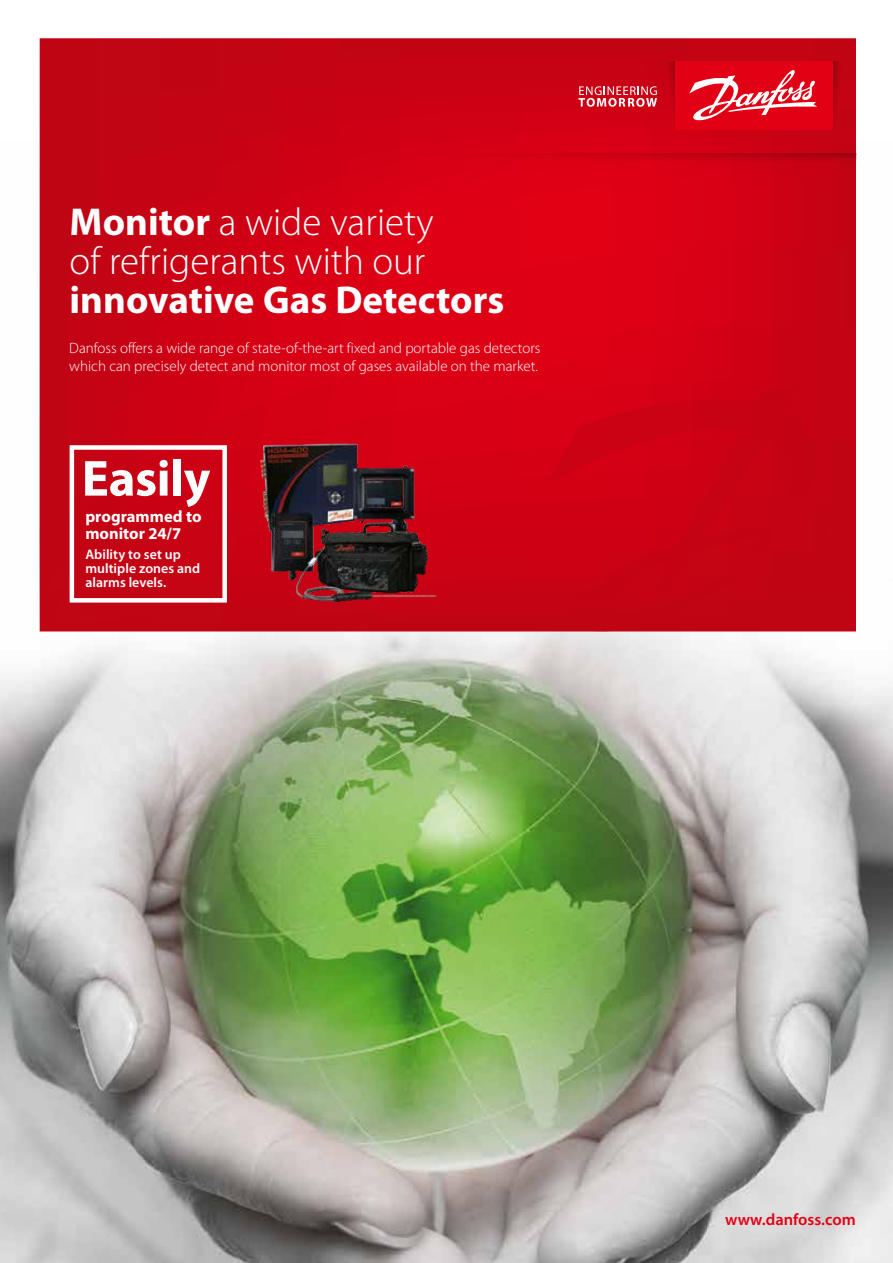
<style>
.page{position:relative;width:893px;height:1263px;background:#fff}
.page>*{position:absolute;margin:0;border:0;box-sizing:border-box;transform-origin:0 0}
.t1{font:700 51px "Myriad Pro";letter-spacing:-.01em;color:#fff}
.t2{font:300 39px/39px "Myriad Pro";color:#fff}
.t3{font:700 39px "Myriad Pro";color:#fff}
.t4{font:700 16.5px/16.5px "Myriad Pro";color:#fff}
.t5{font:600 16.5px "Myriad Pro";color:#e20015}
.t6{font:300 15px/18px "Myriad Pro";color:#fff}
.t7{font:600 13.8px/13.8px "Myriad Pro";letter-spacing:.005em;color:#fff}
.s1{font-weight:700}
</style>
<div class="page">
<img style="left:0;top:140px;width:893px;height:1123px">
<svg style="left:40px;top:38px;width:816px;height:593px;background:#ce0114"></svg>
<svg style="left:548px;top:370px;width:308px;height:261px;background:#c80214"></svg>
<svg style="left:833px;top:61px;width:13px;height:69px"></svg>
<svg style="left:359px;top:153px;width:497px;height:13px;background:#cd0013"></svg>
<div style="left:675px;top:61px;width:158px;height:69px;background:#e20015"></div>
<svg style="left:578px;top:61px;width:97px;height:69px;background:#ce1627"></svg>
<svg style="left:689px;top:70px;width:128px;height:51px"></svg>
<img style="left:250px;top:425px;width:191px;height:191px">
<div style="left:70px;top:445px;width:157px;height:158px;border:4px solid #fff"></div>
<h2 class="t2" style="left:70px;top:203px;width:366px"><span class="s1">Monitor</span> a wide variety of refrigerants with our</h2>
<h2 class="t3" style="left:70px;top:274px;width:436px">innovative Gas Detectors</h2>
<p class="t6" style="left:69px;top:339px;width:473px">Danfoss offers a wide range of state-of-the-art fixed and portable gas detectors which can precisely detect and monitor most of gases available on the market.</p>
<h1 class="t1" style="left:82px;top:445px;width:130px">Easily</h1>
<p class="t4" style="left:85px;top:508px;width:118px">programmed to monitor 24/7</p>
<p class="t7" style="left:85px;top:547px;width:117px">Ability to set up multiple zones and alarms levels.</p>
<p class="t5" style="left:725px;top:1209px;width:132px">www.danfoss.com</p>
</div>
